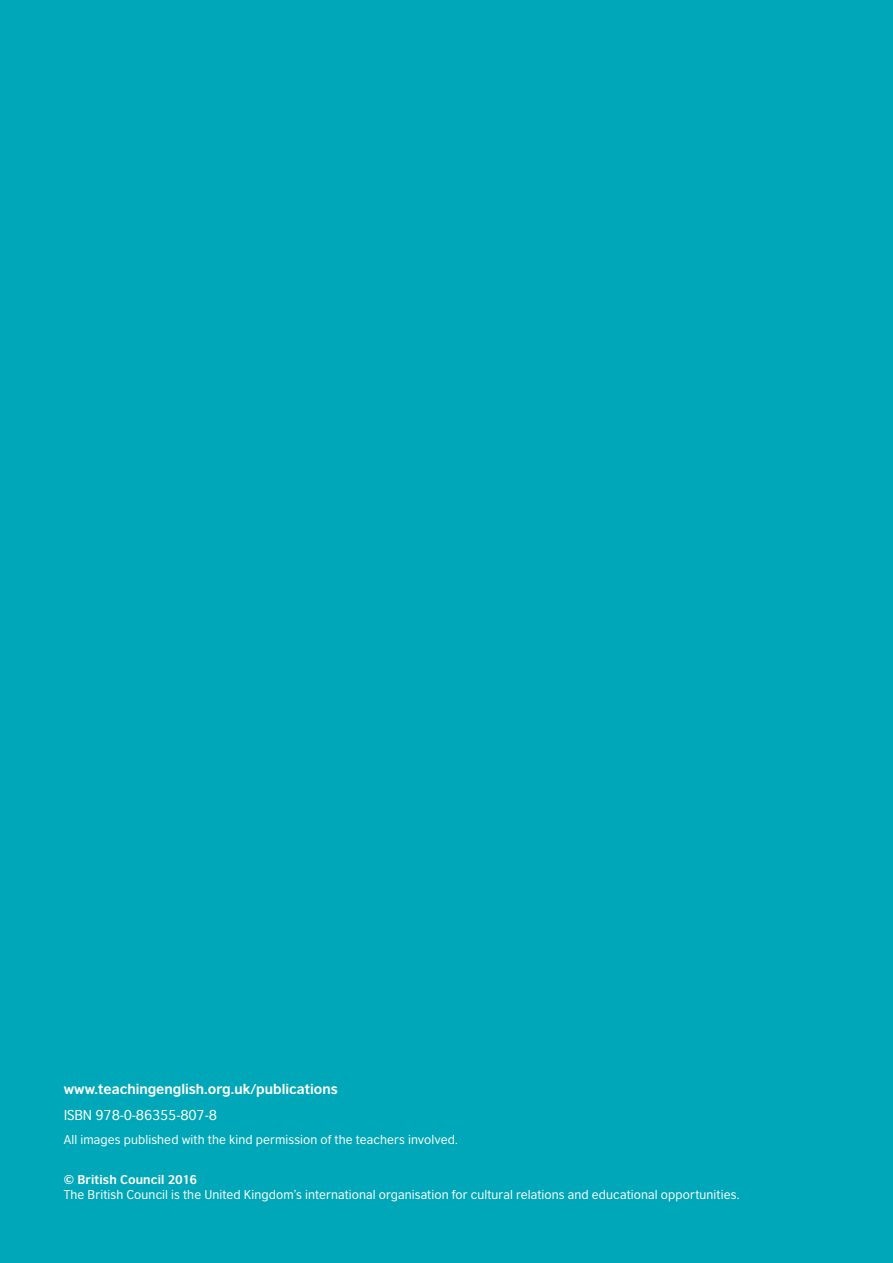
<style>
.page{position:relative;width:893px;height:1263px;background:#00a7b8}
.page>*{position:absolute;margin:0;border:0;box-sizing:border-box;transform-origin:0 0}
.t1{font:700 13.5px "British Council Sans";color:#fff}
.t2{font:13.5px "British Council Sans";letter-spacing:-.015em;color:#fff}
.t3{font:12px "British Council Sans";letter-spacing:.01em;color:#fff}
.t4{font:700 12px "British Council Sans";letter-spacing:.01em;color:#fff}
</style>
<div class="page">
<p class="t1" style="left:64px;top:1081px;width:276px">www.teachingenglish.org.uk/publications</p>
<p class="t2" style="left:64px;top:1107px;width:155px">ISBN 978-0-86355-807-8</p>
<p class="t3" style="left:64px;top:1132px;width:396px">All images published with the kind permission of the teachers involved.</p>
<p class="t4" style="left:64px;top:1172px;width:135px">© British Council 2016</p>
<p class="t3" style="left:64px;top:1187px;width:677px">The British Council is the United Kingdom’s international organisation for cultural relations and educational opportunities.</p>
</div>
